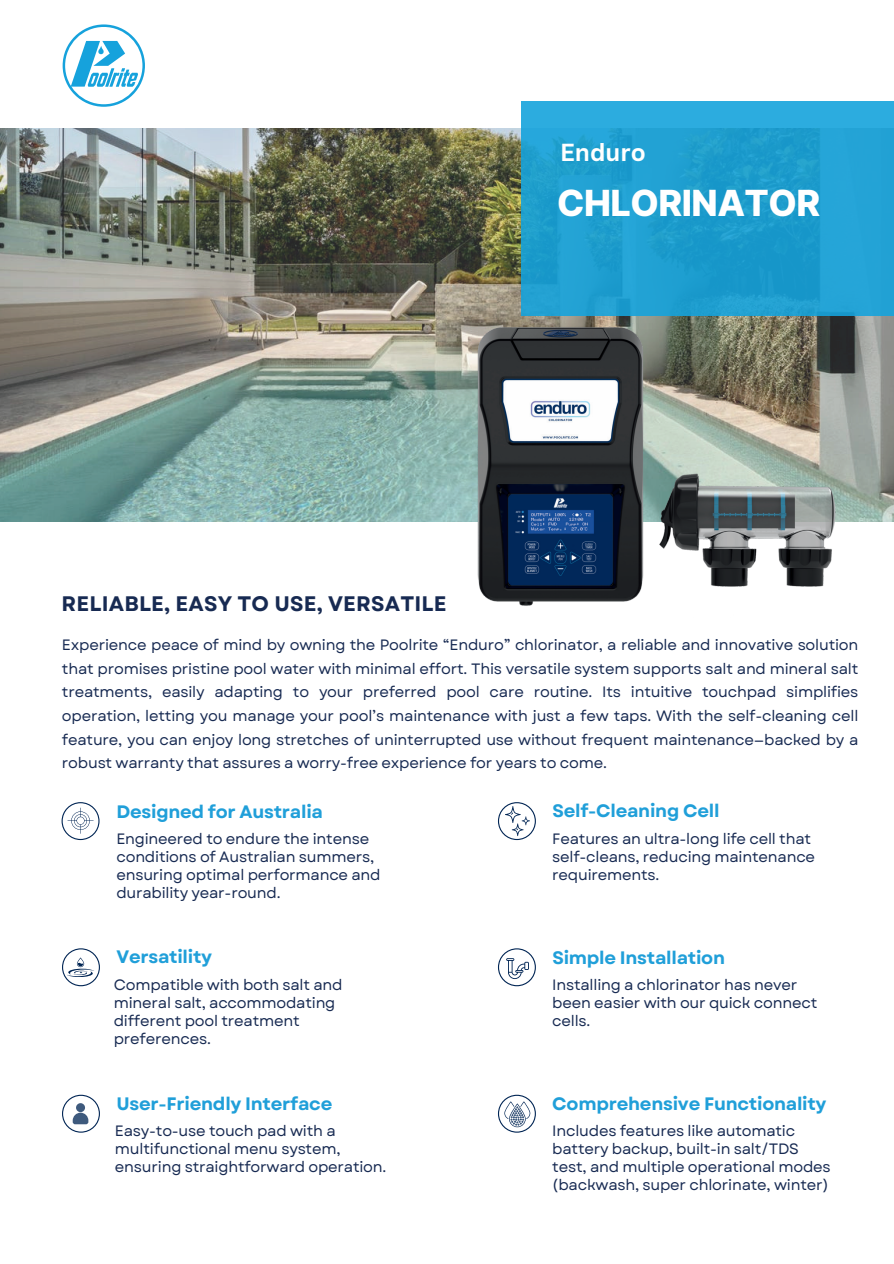
<style>
.page{position:relative;width:894px;height:1264px;background:#fff}
.page>*{position:absolute;margin:0;border:0;box-sizing:border-box;transform-origin:0 0}
.t1{font:800 36px "Inter";letter-spacing:-.015em;color:#fff}
.t2{font:700 24px "Canva Sans";color:#fff}
.t3{font:700 21px "Garet";letter-spacing:.01em;color:#172a52}
.t4{font:700 18px "Garet";letter-spacing:-.015em;color:#209fd9}
.t5{font:15px/18px "Garet";letter-spacing:-.015em;color:#172a52}
</style>
<div class="page">
<img style="left:0;top:128px;width:893px;height:393px">
<div style="left:521px;top:101px;width:372px;height:214px;background:linear-gradient(to right,#20a0d1,#21a1d3)"></div>
<svg style="left:62px;top:948px;width:38px;height:38px"></svg>
<svg style="left:498px;top:802px;width:37px;height:38px"></svg>
<img style="left:63px;top:25px;width:82px;height:82px">
<div style="left:65px;top:27px;width:77px;height:77px;background:#fff;border-radius:50%"></div>
<img style="left:71px;top:41px;width:28px;height:46px">
<img style="left:93px;top:41px;width:32px;height:25px">
<img style="left:88px;top:73px;width:9px;height:14px">
<img style="left:97px;top:73px;width:19px;height:14px">
<img style="left:105px;top:68px;width:9px;height:19px">
<img style="left:116px;top:68px;width:9px;height:19px">
<img style="left:121px;top:70px;width:9px;height:17px">
<img style="left:127px;top:73px;width:11px;height:14px">
<svg style="left:98px;top:46px;width:6px;height:8px"></svg>
<svg style="left:62px;top:802px;width:37px;height:38px"></svg>
<svg style="left:62px;top:1094px;width:38px;height:38px"></svg>
<svg style="left:498px;top:948px;width:37px;height:38px"></svg>
<svg style="left:498px;top:1094px;width:37px;height:38px"></svg>
<img style="left:772px;top:465px;width:71px;height:122px">
<img style="left:347px;top:324px;width:425px;height:282px">
<h2 class="t2" style="left:560px;top:138px;width:87px">Enduro</h2>
<h1 class="t1" style="left:557px;top:176px;width:264px">CHLORINATOR</h1>
<h3 class="t3" style="left:62px;top:590px;width:386px">RELIABLE, EASY TO USE, VERSATILE</h3>
<p class="t5" style="left:62px;top:633px;width:797px;line-height:23.5px;text-align:justify">Experience peace of mind by owning the Poolrite “Enduro” chlorinator, a reliable and innovative solution that promises pristine pool water with minimal effort. This versatile system supports salt and mineral salt treatments, easily adapting to your preferred pool care routine. Its intuitive touchpad simplifies operation, letting you manage your pool’s maintenance with just a few taps. With the self-cleaning cell feature, you can enjoy long stretches of uninterrupted use without frequent maintenance—backed by a robust warranty that assures a worry-free experience for years to come.</p>
<p class="t4" style="left:116px;top:800px;width:208px">Designed for Australia</p>
<p class="t5" style="left:116px;top:830px;width:265px">Engineered to endure the intense conditions of Australian summers, ensuring optimal performance and durability year-round.</p>
<p class="t4" style="left:116px;top:945px;width:97px">Versatility</p>
<p class="t5" style="left:114px;top:976px;width:230px">Compatible with both salt and mineral salt, accommodating different pool treatment preferences.</p>
<p class="t4" style="left:116px;top:1092px;width:217px">User-Friendly Interface</p>
<p class="t5" style="left:115px;top:1122px;width:273px">Easy-to-use touch pad with a multifunctional menu system, ensuring straightforward operation.</p>
<p class="t4" style="left:552px;top:799px;width:168px">Self-Cleaning Cell</p>
<p class="t5" style="left:552px;top:830px;width:264px">Features an ultra-long life cell that self-cleans, reducing maintenance requirements.</p>
<p class="t4" style="left:552px;top:946px;width:174px">Simple Installation</p>
<p class="t5" style="left:552px;top:976px;width:266px">Installing a chlorinator has never been easier with our quick connect cells.</p>
<p class="t4" style="left:552px;top:1092px;width:276px">Comprehensive Functionality</p>
<p class="t5" style="left:552px;top:1122px;width:280px">Includes features like automatic battery backup, built-in salt/TDS test, and multiple operational modes (backwash, super chlorinate, winter)</p>
</div>
